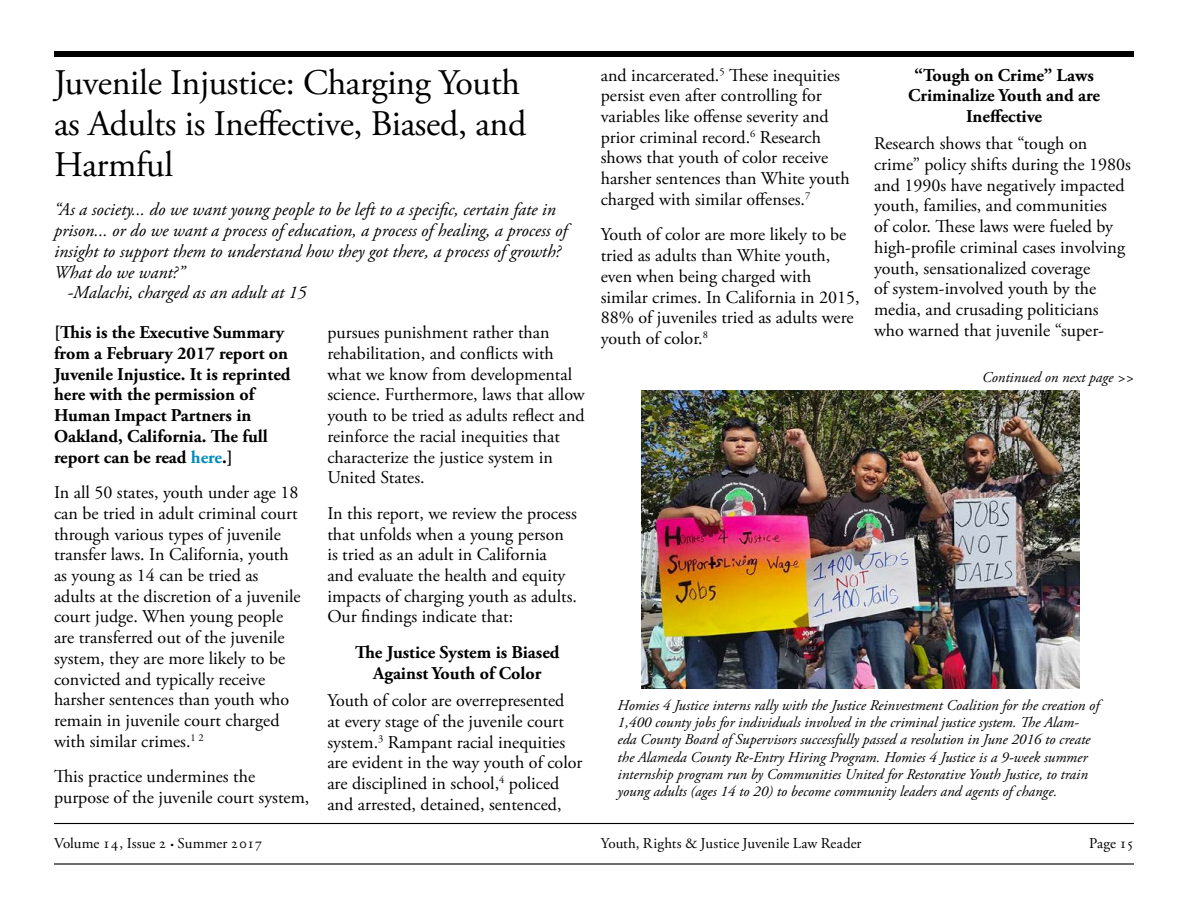
<style>
.page{position:relative;width:1188px;height:918px;background:#fff}
.page>*{position:absolute;margin:0;border:0;box-sizing:border-box;transform-origin:0 0}
.t1{font:36px/41.4px "Adobe Garamond Pro";letter-spacing:-.01em;color:#000}
.t2{font:18px/20.7px "Adobe Garamond Pro";color:#000}
.t3{font:700 18px/20.7px "Adobe Garamond Pro";color:#000;text-align:center}
.t4{font:italic 18px "Adobe Garamond Pro";color:#000}
.t5{font:italic 15px/17.2px "Adobe Garamond Pro";color:#000}
.t6{font:15px "Adobe Garamond Pro";letter-spacing:.005em;color:#000}
.s1{color:#008abd}
.s2{font-size:9px}
</style>
<div class="page">
<hr style="left:54px;top:823px;width:1080px;height:1px;background:#000">
<hr style="left:54px;top:863px;width:1080px;height:2px;background:#000">
<div style="left:54px;top:51px;width:1080px;height:6px;background:#000"></div>
<img style="left:641px;top:390px;width:439px;height:299px">
<h1 class="t1" style="left:54px;top:63px;width:474px">Juvenile Injustice: Charging Youth as Adults is Ineffective, Biased, and<br>Harmful</h1>
<p class="t4" style="left:54px;top:199px;width:503px">“As a society... do we want young people to be left to a specific, certain fate in</p>
<p class="t4" style="left:54px;top:220px;width:515px">prison... or do we want a process of education, a process of healing, a process of</p>
<p class="t4" style="left:54px;top:240px;width:508px">insight to support them to understand how they got there, a process of growth?</p>
<p class="t4" style="left:54px;top:261px;width:132px">What do we want?”</p>
<p class="t4" style="left:68px;top:282px;width:241px">-Malachi, charged as an adult at 15</p>
<p class="t3" style="left:54px;top:323px;width:238px;text-align:left">[This is the Executive Summary from a February 2017 report on<br>Juvenile Injustice. It is reprinted here with the permission of<br>Human Impact Partners in<br>Oakland, California. The full report can be read <span class="s1">here</span>.]</p>
<p class="t2" style="left:54px;top:483px;width:248px">In all 50 states, youth under age 18 can be tried in adult criminal court through various types of juvenile transfer laws. In California, youth as young as 14 can be tried as adults at the discretion of a juvenile court judge. When young people are transferred out of the juvenile system, they are more likely to be convicted and typically receive harsher sentences than youth who remain in juvenile court charged with similar crimes.<sup>1</sup> <sup>2</sup></p>
<p class="t2" style="left:54px;top:767px;width:257px">This practice undermines the purpose of the juvenile court system,</p>
<p class="t2" style="left:327px;top:323px;width:259px">pursues punishment rather than rehabilitation, and conflicts with what we know from developmental science. Furthermore, laws that allow youth to be tried as adults reflect and reinforce the racial inequities that characterize the justice system in United States.</p>
<p class="t2" style="left:327px;top:504px;width:251px">In this report, we review the process that unfolds when a young person is tried as an adult in California and evaluate the health and equity impacts of charging youth as adults.<br>Our findings indicate that:</p>
<p class="t3" style="left:355px;top:642px;width:206px">The Justice System is Biased<br>Against Youth of Color</p>
<p class="t2" style="left:327px;top:691px;width:257px">Youth of color are overrepresented<br>at every stage of the juvenile court system.<sup>3</sup> Rampant racial inequities are evident in the way youth of color are disciplined in school,<sup>4</sup> policed and arrested, detained, sentenced,</p>
<p class="t2" style="left:601px;top:65px;width:250px">and incarcerated.<sup>5</sup> These inequities persist even after controlling for variables like offense severity and prior criminal record.<sup>6</sup> Research shows that youth of color receive harsher sentences than White youth charged with similar offenses.<sup>7</sup></p>
<p class="t2" style="left:601px;top:225px;width:260px">Youth of color are more likely to be tried as adults than White youth, even when being charged with similar crimes. In California in 2015,<br>88% of juveniles tried as adults were youth of color.<sup>8</sup></p>
<p class="t3" style="left:908px;top:65px;width:193px">“Tough on Crime” Laws<br>Criminalize Youth and are<br>Ineffective</p>
<p class="t2" style="left:874px;top:134px;width:258px">Research shows that “tough on crime” policy shifts during the 1980s and 1990s have negatively impacted youth, families, and communities<br>of color. These laws were fueled by high-profile criminal cases involving youth, sensationalized coverage<br>of system-involved youth by the media, and crusading politicians who warned that juvenile “super-</p>
<p class="t5" style="left:982px;top:369px;width:153px">Continued on next page &gt;&gt;</p>
<p class="t5" style="left:618px;top:697px;width:483px">Homies 4 Justice interns rally with the Justice Reinvestment Coalition for the creation of 1,400 county jobs for individuals involved in the criminal justice system. The Alam&shy;eda County Board of Supervisors successfully passed a resolution in June 2016 to create the Alameda County Re-Entry Hiring Program. Homies 4 Justice is a 9-week summer internship program run by Communities United for Restorative Youth Justice, to train young adults (ages 14 to 20) to become community leaders and agents of change.</p>
<p class="t6" style="left:54px;top:834px;width:210px">Volume 14, Issue 2 <span class="s2">•</span> Summer 2017</p>
<p class="t6" style="left:601px;top:834px;width:262px">Youth, Rights &amp; Justice Juvenile Law Reader</p>
<p class="t6" style="left:1089px;top:834px;width:46px">Page 15</p>
</div>
